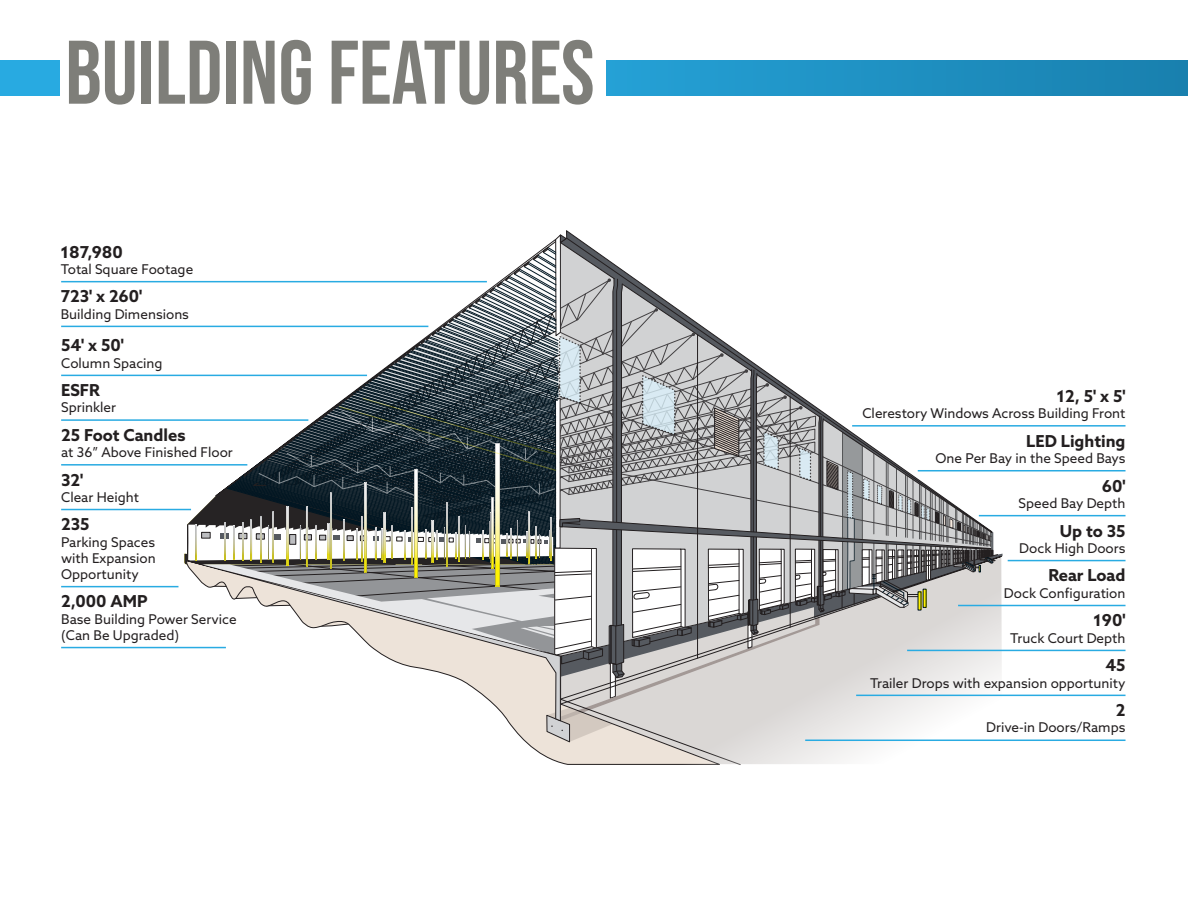
<style>
.page{position:relative;width:1188px;height:918px;background:#fff}
.page>*{position:absolute;margin:0;border:0;box-sizing:border-box;transform-origin:0 0}
.t1{font:700 90px "Bebas Neue Pro";color:#7e7e79}
.t2{font:700 16.5px "Azo Sans";color:#231f20}
.t3{font:13.5px/16.2px "Azo Sans";color:#231f20;text-align:justify}
</style>
<div class="page">
<svg style="left:0;top:61px;width:1188px;height:35px;background:#1f92c4"></svg>
<div style="left:61px;top:27px;width:545px;height:97px;background:#fff"></div>
<svg style="left:723px;top:556px;width:279px;height:209px"></svg>
<svg style="left:526px;top:743px;width:197px;height:22px;background:#ded6cf"></svg>
<svg style="left:188px;top:234px;width:807px;height:509px"></svg>
<hr style="left:61px;top:281px;width:426px;height:1px;background:#29abe2">
<hr style="left:852px;top:425px;width:274px;height:2px;background:#29abe2">
<hr style="left:918px;top:470px;width:208px;height:1px;background:#29abe2">
<hr style="left:979px;top:515px;width:147px;height:1px;background:#29abe2">
<hr style="left:1008px;top:560px;width:118px;height:1px;background:#29abe2">
<hr style="left:958px;top:605px;width:168px;height:1px;background:#29abe2">
<hr style="left:907px;top:650px;width:219px;height:1px;background:#29abe2">
<hr style="left:856px;top:695px;width:270px;height:1px;background:#29abe2">
<hr style="left:805px;top:740px;width:321px;height:1px;background:#29abe2">
<hr style="left:61px;top:326px;width:367px;height:1px;background:#29abe2">
<hr style="left:61px;top:375px;width:306px;height:1px;background:#29abe2">
<hr style="left:61px;top:419px;width:247px;height:2px;background:#29abe2">
<hr style="left:61px;top:464px;width:186px;height:2px;background:#29abe2">
<hr style="left:61px;top:509px;width:130px;height:1px;background:#29abe2">
<hr style="left:61px;top:586px;width:117px;height:1px;background:#29abe2">
<hr style="left:61px;top:647px;width:165px;height:1px;background:#29abe2">
<p class="t1" style="left:65px;top:21px;width:531px">BUILDING FEATURES</p>
<p class="t2" style="left:61px;top:241px;width:64px">187,980</p>
<p class="t3" style="left:61px;top:261px;width:134px">Total Square Footage</p>
<p class="t2" style="left:61px;top:286px;width:83px">723' x 260'</p>
<p class="t3" style="left:61px;top:306px;width:130px">Building Dimensions</p>
<p class="t2" style="left:61px;top:335px;width:64px">54' x 50'</p>
<p class="t3" style="left:61px;top:355px;width:103px">Column Spacing</p>
<p class="t2" style="left:61px;top:379px;width:40px">ESFR</p>
<p class="t3" style="left:61px;top:399px;width:56px">Sprinkler</p>
<p class="t2" style="left:61px;top:424px;width:126px">25 Foot Candles</p>
<p class="t3" style="left:61px;top:444px;width:173px">at 36” Above Finished Floor</p>
<p class="t2" style="left:61px;top:469px;width:24px">32'</p>
<p class="t3" style="left:61px;top:489px;width:79px">Clear Height</p>
<p class="t2" style="left:61px;top:514px;width:30px">235</p>
<p class="t3" style="left:61px;top:533px;width:96px">Parking Spaces with Expansion Opportunity</p>
<p class="t2" style="left:61px;top:591px;width:88px">2,000 AMP</p>
<p class="t3" style="left:61px;top:611px;width:177px">Base Building Power Service (Can Be Upgraded)</p>
<p class="t2" style="left:1057px;top:385px;width:70px">12, 5' x 5'</p>
<p class="t3" style="left:862px;top:405px;width:265px">Clerestory Windows Across Building Front</p>
<p class="t2" style="left:1026px;top:430px;width:101px">LED Lighting</p>
<p class="t3" style="left:936px;top:450px;width:191px">One Per Bay in the Speed Bays</p>
<p class="t2" style="left:1102px;top:475px;width:25px">60'</p>
<p class="t3" style="left:1019px;top:495px;width:108px">Speed Bay Depth</p>
<p class="t2" style="left:1060px;top:520px;width:67px">Up to 35</p>
<p class="t3" style="left:1019px;top:540px;width:108px">Dock High Doors</p>
<p class="t2" style="left:1048px;top:565px;width:79px">Rear Load</p>
<p class="t3" style="left:1004px;top:585px;width:123px">Dock Configuration</p>
<p class="t2" style="left:1093px;top:610px;width:34px">190'</p>
<p class="t3" style="left:1010px;top:630px;width:117px">Truck Court Depth</p>
<p class="t2" style="left:1105px;top:655px;width:22px">45</p>
<p class="t3" style="left:870px;top:674px;width:257px">Trailer Drops with expansion opportunity</p>
<p class="t2" style="left:1116px;top:700px;width:11px">2</p>
<p class="t3" style="left:986px;top:719px;width:141px">Drive-in Doors/Ramps</p>
</div>
